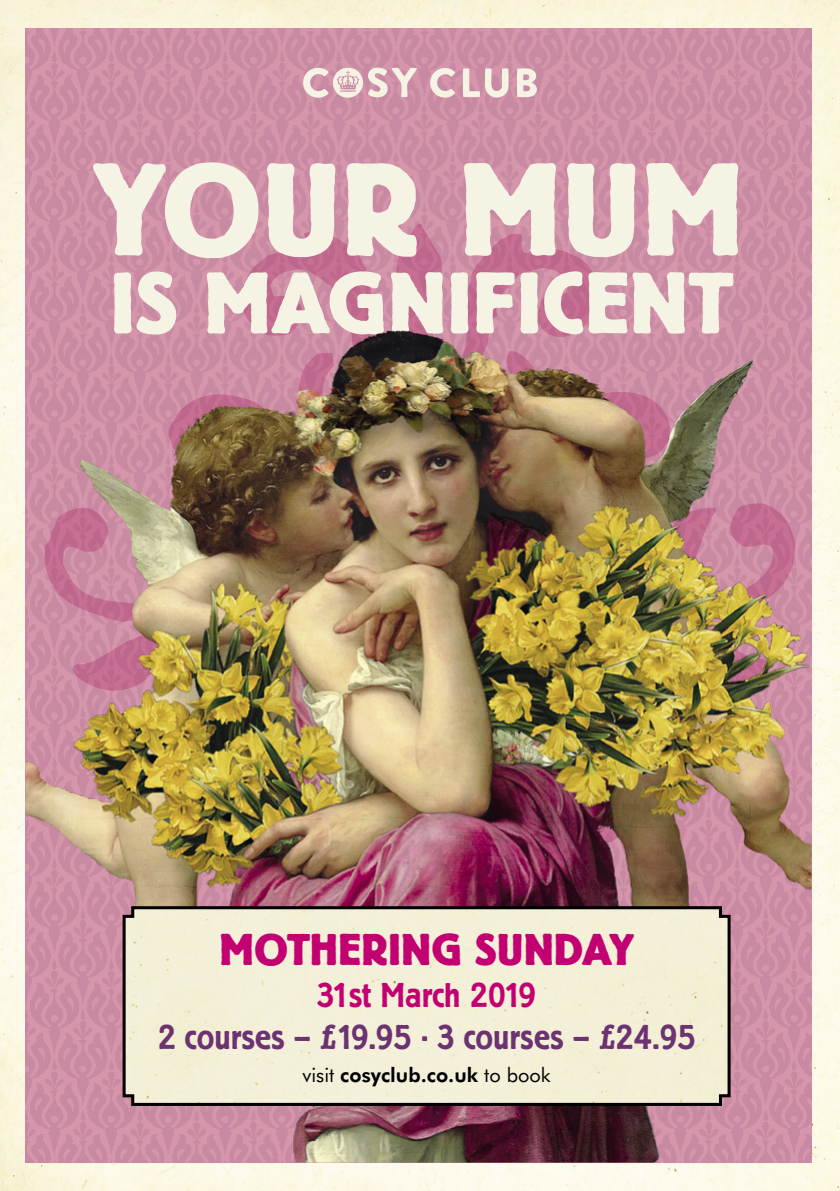
<style>
.page{position:relative;width:840px;height:1191px;background:#fff}
.page>*{position:absolute;margin:0;border:0;box-sizing:border-box;transform-origin:0 0}
.t1{font:700 130px "Berliner Grotesk BQ";color:#f5f3e3}
.t2{font:700 86px "Berliner Grotesk BQ";color:#f5f3e3}
.t3{font:700 44px "Berliner Grotesk BQ";color:#c30072}
.t4{font:500 34px "Berliner Grotesk BQ";color:#6c3272}
.t5{font:500 34px "Berliner Grotesk BQ";color:#c30072}
.t6{font:700 20px "Futura BT";color:#000}
.s1{font-weight:400}
</style>
<div class="page">
<img style="left:0;top:0;width:839px;height:1191px">
<img style="left:26px;top:28px;width:785px;height:282px">
<svg style="left:45px;top:224px;width:749px;height:86px;background:#ca87a1"></svg>
<img style="left:26px;top:310px;width:785px;height:852px">
<svg style="left:121px;top:904px;width:610px;height:203px;background:#e9e3cd"></svg>
<svg style="left:428px;top:68px;width:27px;height:44px"></svg>
<svg style="left:462px;top:68px;width:80px;height:44px;background:#d9adb8"></svg>
<svg style="left:293px;top:68px;width:124px;height:47px;background:#d7a9b6"></svg>
<h1 class="t1" style="left:93px;top:139px;width:652px">YOUR MUM</h1>
<h2 class="t2" style="left:110px;top:256px;width:624px">IS MAGNIFICENT</h2>
<p class="t3" style="left:219px;top:926px;width:416px">MOTHERING SUNDAY</p>
<p class="t5" style="left:317px;top:977px;width:219px">31st March 2019</p>
<p class="t4" style="left:158px;top:1019px;width:539px">2 courses – £19.95 . 3 courses – £24.95</p>
<p class="t6" style="left:302px;top:1062px;width:250px"><span class="s1">visit</span> cosyclub.co.uk <span class="s1">to book</span></p>
</div>
